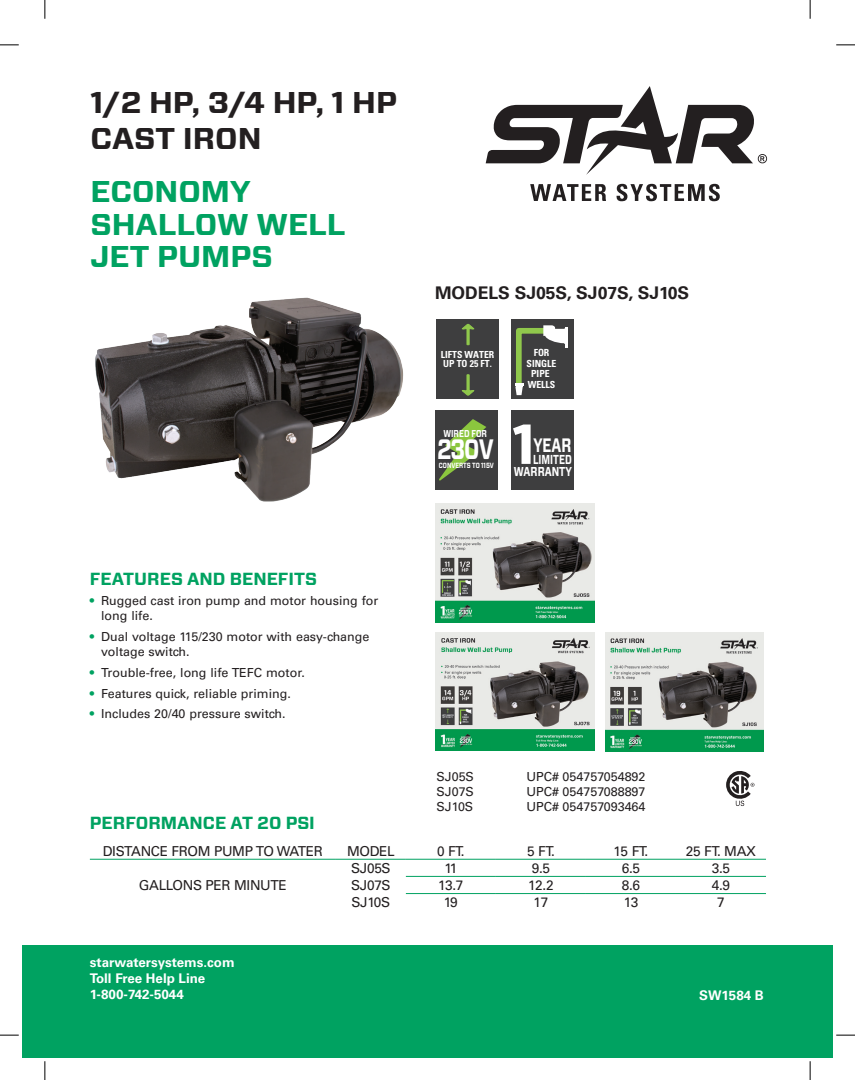
<style>
.page{position:relative;width:855px;height:1080px;background:#fff}
.page>*{position:absolute;margin:0;border:0;box-sizing:border-box;transform-origin:0 0}
.t1{font:700 56.12px "Forza";color:#fff}
.t2{font:700 30px/32.5px "Forza";color:#00a261;scale:1.04 1}
.t3{font:700 30px/36px "Forza";color:#231f20;scale:1.04 1}
.t4{font:700 28px "Forza";color:#fff;scale:.77 1}
.t5{font:700 19.38px "Forza";color:#fff;scale:.72 1}
.t6{font:700 17.5px "Forza";color:#00a261}
.t7{font:700 17.5px "Univers LT Pro 65";color:#231f20}
.Chart_Heading{font:13.75px "Univers LT Pro 55 Roman";letter-spacing:-.025em;color:#231f20}
.t8{font:700 13.38px/16px "Univers LT Pro 65";color:#fff}
.t9{font:700 13px "Forza";color:#fff;scale:.72 1}
.t10{font:700 12.88px "Forza";color:#fff;scale:.77 1}
.t11{font:12.5px/15px "Univers LT Pro 55 Roman";color:#231f20}
.t12{font:700 10px "Forza";color:#fff;scale:.77 1}
.t13{font:700 condensed 9.75px/10.8px "Univers LT Pro";color:#fff}
.t14{font:700 7.5px "Forza";color:#fff;scale:.77 1}
.s1{color:#00a261}
</style>
<div class="page">
<div style="left:22px;top:945px;width:810px;height:112px;background:#00a261"></div>
<svg style="left:530px;top:184px;width:76px;height:17px"></svg>
<svg style="left:616px;top:184px;width:104px;height:17px"></svg>
<svg style="left:486px;top:86px;width:281px;height:89px"></svg>
<img style="left:95px;top:297px;width:309px;height:205px">
<div style="left:436px;top:319px;width:63px;height:80px;background:#3e3e3f"></div>
<svg style="left:461px;top:323px;width:13px;height:22px"></svg>
<svg style="left:461px;top:374px;width:13px;height:22px"></svg>
<div style="left:511px;top:319px;width:62px;height:80px;background:#3e3e3f"></div>
<hr style="left:565px;top:327px;width:3px;height:21px;background:#fff">
<svg style="left:515px;top:325px;width:50px;height:70px"></svg>
<div style="left:511px;top:410px;width:62px;height:80px;background:#3e3e3f"></div>
<div style="left:435px;top:410px;width:63px;height:80px;background:#3e3e3f"></div>
<svg style="left:439px;top:419px;width:47px;height:62px"></svg>
<img style="left:436px;top:503px;width:158px;height:119px">
<img style="left:436px;top:632px;width:158px;height:119px">
<img style="left:605px;top:632px;width:159px;height:119px">
<hr style="left:90px;top:859px;width:246px;height:1px;background:#00a261">
<hr style="left:336px;top:859px;width:70px;height:1px;background:#00a261">
<hr style="left:406px;top:859px;width:90px;height:1px;background:#00a261">
<hr style="left:496px;top:859px;width:90px;height:1px;background:#00a261">
<hr style="left:586px;top:859px;width:90px;height:1px;background:#00a261">
<hr style="left:676px;top:859px;width:90px;height:1px;background:#00a261">
<hr style="left:406px;top:893px;width:90px;height:1px;background:#00a261">
<hr style="left:496px;top:893px;width:90px;height:1px;background:#00a261">
<hr style="left:586px;top:893px;width:90px;height:1px;background:#00a261">
<hr style="left:676px;top:893px;width:90px;height:1px;background:#00a261">
<hr style="left:406px;top:876px;width:90px;height:1px;background:#00a261">
<hr style="left:496px;top:876px;width:90px;height:1px;background:#00a261">
<hr style="left:586px;top:876px;width:90px;height:1px;background:#00a261">
<hr style="left:676px;top:876px;width:90px;height:1px;background:#00a261">
<svg style="left:726px;top:771px;width:28px;height:35px"></svg>
<svg style="left:0;top:44px;width:19px;height:2px"></svg>
<svg style="left:836px;top:44px;width:19px;height:2px"></svg>
<svg style="left:0;top:1034px;width:19px;height:2px"></svg>
<svg style="left:836px;top:1034px;width:19px;height:2px"></svg>
<svg style="left:44px;top:0;width:2px;height:19px"></svg>
<svg style="left:44px;top:1061px;width:2px;height:19px"></svg>
<svg style="left:809px;top:0;width:2px;height:19px"></svg>
<svg style="left:809px;top:1061px;width:2px;height:19px"></svg>
<p class="t3" style="left:90px;top:85px;width:296px">1/2 HP, 3/4 HP, 1 HP<br>CAST IRON</p>
<p class="t2" style="left:90px;top:176px;width:156px">ECONOMY</p>
<p class="t2" style="left:90px;top:209px;width:247px">SHALLOW WELL<br>JET PUMPS</p>
<p class="t6" style="left:90px;top:567px;width:229px">FEATURES AND BENEFITS</p>
<p class="t11" style="left:101px;top:593px;width:279px;text-indent:-11px"><span class="s1">•</span> Rugged cast iron pump and motor housing for long life.</p>
<p class="t11" style="left:101px;top:628px;width:270px;text-indent:-11px"><span class="s1">•</span> Dual voltage 115/230 motor with easy-change voltage switch.</p>
<p class="t11" style="left:90px;top:664px;width:217px"><span class="s1">•</span> Trouble-free, long life TEFC motor.</p>
<p class="t11" style="left:90px;top:685px;width:203px"><span class="s1">•</span> Features quick, reliable priming.</p>
<p class="t11" style="left:90px;top:706px;width:197px"><span class="s1">•</span> Includes 20/40 pressure switch.</p>
<p class="t6" style="left:90px;top:811px;width:226px">PERFORMANCE AT 20 PSI</p>
<p class="t7" style="left:435px;top:281px;width:256px">MODELS SJ05S, SJ07S, SJ10S</p>
<p class="t13" style="left:441px;top:350px;width:55px;line-height:8.8px">LIFTS WATER<br>UP TO 25 FT.</p>
<p class="t13" style="left:526px;top:347px;width:31px;text-align:center">FOR<br>SINGLE<br>PIPE<br>WELLS</p>
<p class="t1" style="left:512px;top:407px;width:25px">1</p>
<p class="t12" style="left:443px;top:427px;width:58px">WIRED FOR</p>
<p class="t5" style="left:533px;top:432px;width:54px">YEAR</p>
<p class="t9" style="left:533px;top:451px;width:55px">LIMITED</p>
<p class="t10" style="left:514px;top:463px;width:77px">WARRANTY</p>
<p class="t4" style="left:437px;top:430px;width:75px">230V</p>
<p class="t14" style="left:439px;top:460px;width:73px">CONVERTS TO 115V</p>
<p class="t11" style="left:436px;top:769px;width:39px">SJ05S</p>
<p class="t11" style="left:526px;top:769px;width:121px">UPC# 054757054892</p>
<p class="t11" style="left:436px;top:784px;width:39px">SJ07S</p>
<p class="t11" style="left:526px;top:784px;width:121px">UPC# 054757088897</p>
<p class="t11" style="left:436px;top:799px;width:38px">SJ10S</p>
<p class="t11" style="left:526px;top:799px;width:121px">UPC# 054757093464</p>
<p class="Chart_Heading" style="left:103px;top:841px;width:222px">DISTANCE FROM PUMP TO WATER</p>
<p class="Chart_Heading" style="left:347px;top:841px;width:49px">MODEL</p>
<p class="Chart_Heading" style="left:437px;top:841px;width:29px">0 FT.</p>
<p class="Chart_Heading" style="left:527px;top:841px;width:29px">5 FT.</p>
<p class="Chart_Heading" style="left:613px;top:841px;width:36px">15 FT.</p>
<p class="Chart_Heading" style="left:686px;top:841px;width:72px">25 FT. MAX</p>
<p class="Chart_Heading" style="left:139px;top:875px;width:149px">GALLONS PER MINUTE</p>
<p class="Chart_Heading" style="left:351px;top:858px;width:41px">SJ05S</p>
<p class="Chart_Heading" style="left:444px;top:858px;width:14px">11</p>
<p class="Chart_Heading" style="left:532px;top:858px;width:20px">9.5</p>
<p class="Chart_Heading" style="left:622px;top:858px;width:20px">6.5</p>
<p class="Chart_Heading" style="left:712px;top:858px;width:20px">3.5</p>
<p class="Chart_Heading" style="left:351px;top:875px;width:41px">SJ07S</p>
<p class="Chart_Heading" style="left:438px;top:875px;width:27px">13.7</p>
<p class="Chart_Heading" style="left:528px;top:875px;width:27px">12.2</p>
<p class="Chart_Heading" style="left:622px;top:875px;width:20px">8.6</p>
<p class="Chart_Heading" style="left:712px;top:875px;width:20px">4.9</p>
<p class="Chart_Heading" style="left:351px;top:892px;width:40px">SJ10S</p>
<p class="Chart_Heading" style="left:444px;top:892px;width:15px">19</p>
<p class="Chart_Heading" style="left:533px;top:892px;width:16px">17</p>
<p class="Chart_Heading" style="left:623px;top:892px;width:16px">13</p>
<p class="Chart_Heading" style="left:717px;top:892px;width:9px">7</p>
<p class="t8" style="left:90px;top:954px;width:146px">starwatersystems.com<br>Toll Free Help Line<br>1-800-742-5044</p>
<p class="t8" style="left:699px;top:987px;width:66px">SW1584 B</p>
</div>
